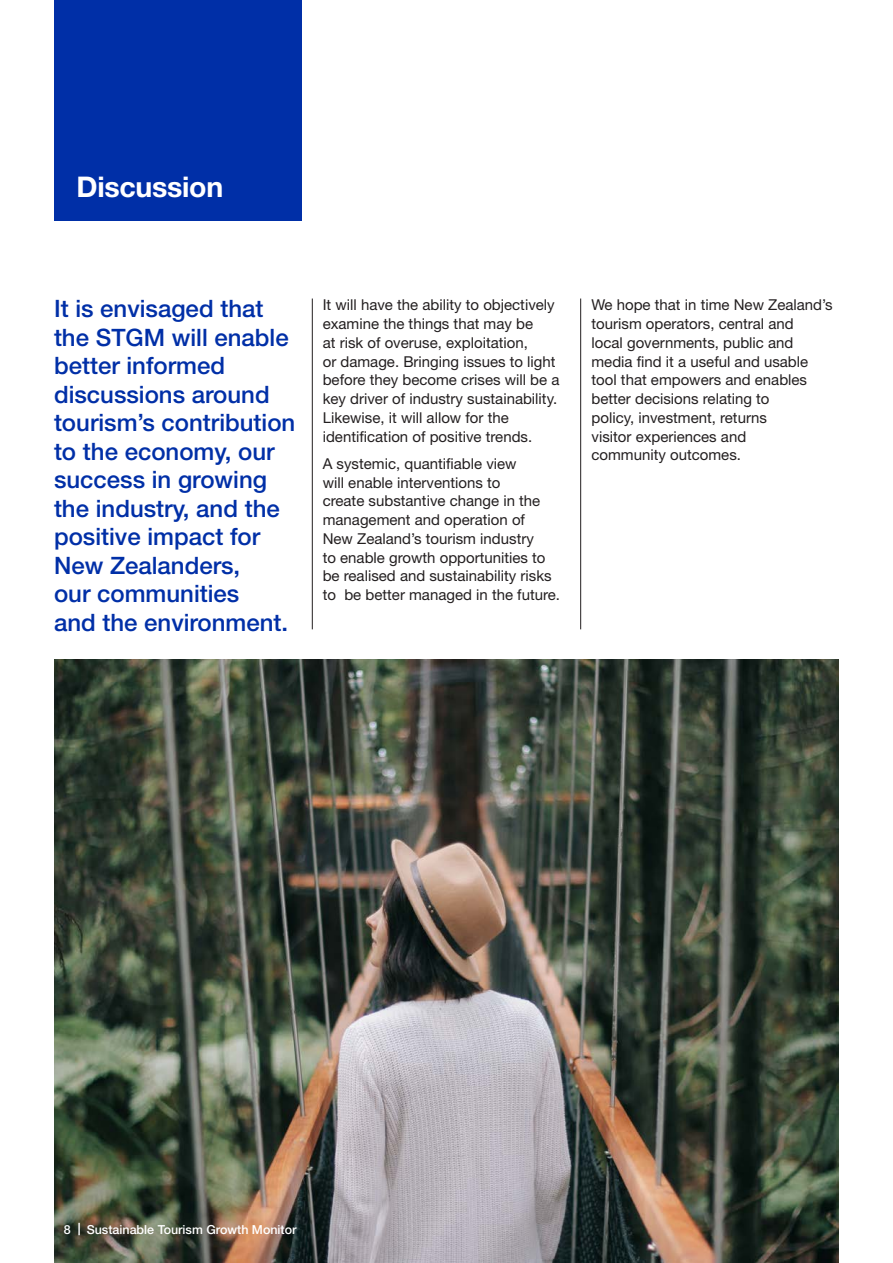
<style>
.page{position:relative;width:893px;height:1263px;background:#fff}
.page>*{position:absolute;margin:0;border:0;box-sizing:border-box;transform-origin:0 0}
.t1{font:700 28.5px "Helvetica Neue";letter-spacing:-.01em;color:#fff}
.t2{font:500 24px/28.5px "Helvetica Neue";color:#002fa7}
.t3{font:15px/18.8px "Helvetica Neue";color:#231f20}
.t4{font:500 12.45px "Helvetica Neue";color:#fff}
</style>
<div class="page">
<img style="left:54px;top:659px;width:785px;height:604px">
<svg style="left:78px;top:1223px;width:2px;height:12px"></svg>
<div style="left:54px;top:0;width:248px;height:221px;background:#002fa7"></div>
<hr style="left:312px;top:298px;width:1px;height:331px;background:#231f20">
<hr style="left:580px;top:298px;width:1px;height:331px;background:#231f20">
<h1 class="t1" style="left:77px;top:169px;width:148px">Discussion</h1>
<h2 class="t2" style="left:54px;top:294px;width:243px">It is envisaged that the STGM will enable better informed discussions around tourism’s contribution to the economy, our success in growing the industry, and the positive impact for<br>New Zealanders,<br>our communities<br>and the environment.</h2>
<p class="t3" style="left:591px;top:295px;width:243px">We hope that in time New Zealand’s tourism operators, central and<br>local governments, public and media find it a useful and usable tool that empowers and enables better decisions relating to<br>policy, investment, returns<br>visitor experiences and<br>community outcomes.</p>
<p class="t3" style="left:323px;top:295px;width:238px">It will have the ability to objectively examine the things that may be<br>at risk of overuse, exploitation,<br>or damage. Bringing issues to light before they become crises will be a key driver of industry sustainability.<br>Likewise, it will allow for the identification of positive trends.</p>
<p class="t3" style="left:323px;top:454px;width:239px">A systemic, quantifiable view<br>will enable interventions to<br>create substantive change in the management and operation of<br>New Zealand’s tourism industry<br>to enable growth opportunities to be realised and sustainability risks to be better managed in the future.</p>
<p class="t4" style="left:64px;top:1222px;width:8px">8</p>
<p class="t4" style="left:87px;top:1222px;width:211px">Sustainable Tourism Growth Monitor</p>
</div>
